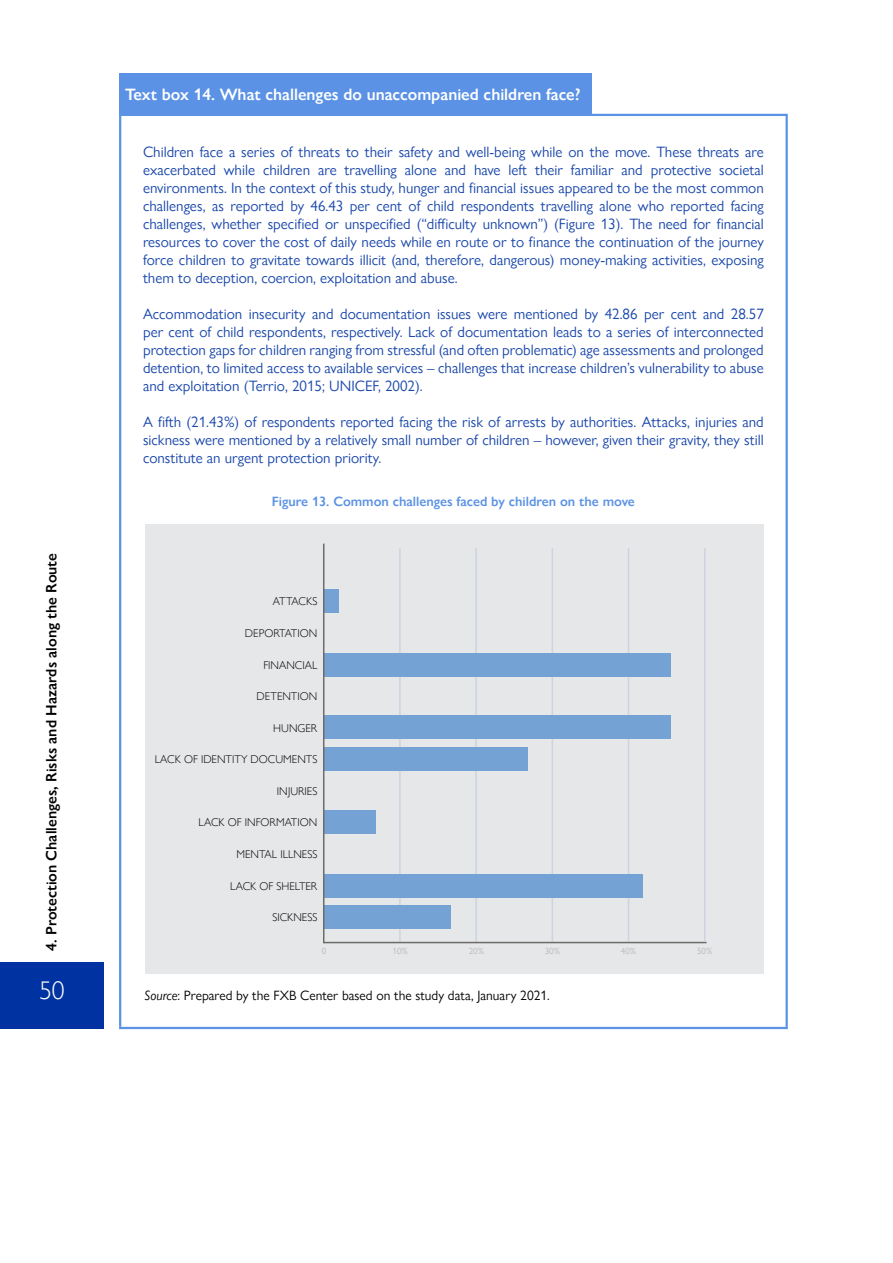
<style>
.page{position:relative;width:893px;height:1263px;background:#fff}
.page>*{position:absolute;margin:0;border:0;box-sizing:border-box;transform-origin:0 0}
.t1{font:300 25.5px "Gill Sans Nova";color:#fff}
.Text_Box_Title_2{font:600 16.5px "Gill Sans Nova";color:#fff}
.Text_box{font:15px/18px "Gill Sans Nova";color:#1a47aa;text-align:justify}
.t2{font:600 15px "Gill Sans Nova";color:#000}
.source_notes_text_bo{font:13.5px "Gill Sans Nova";color:#000}
.Figure_Title{font:600 13.5px "Gill Sans Nova";color:#5b92e5}
.chart_label_1_bar_la{font:300 11.25px "Gill Sans Nova";color:#000}
.chart_label_little_g{font:9px "Gill Sans Nova";color:#bbbaba}
.s1{font-style:italic}
</style>
<div class="page">
<div style="left:0;top:963px;width:104px;height:66px;background:#0033a1"></div>
<hr style="left:119px;top:116px;width:2px;height:911px;background:#5b92e5">
<hr style="left:785px;top:116px;width:3px;height:911px;background:#5b92e5">
<hr style="left:119px;top:1027px;width:669px;height:2px;background:#5b92e5">
<hr style="left:119px;top:114px;width:669px;height:2px;background:#5b92e5">
<div style="left:119px;top:73px;width:472px;height:42px;background:#5b92e5"></div>
<div style="left:145px;top:525px;width:618px;height:449px;background:#e6e7e9"></div>
<hr style="left:628px;top:548px;width:1px;height:394px;background:#cdd3df">
<hr style="left:399px;top:548px;width:2px;height:394px;background:#cdd3df">
<hr style="left:475px;top:548px;width:2px;height:394px;background:#cdd3df">
<hr style="left:552px;top:548px;width:1px;height:394px;background:#cdd3df">
<hr style="left:324px;top:942px;width:383px;height:1px;background:#6c6b69">
<div style="left:324px;top:905px;width:127px;height:24px;background:#74a2d4"></div>
<div style="left:324px;top:874px;width:318px;height:23px;background:#74a2d4"></div>
<svg style="left:324px;top:811px;width:51px;height:23px"></svg>
<div style="left:324px;top:748px;width:203px;height:23px;background:#74a2d4"></div>
<div style="left:324px;top:716px;width:347px;height:23px;background:#74a2d4"></div>
<div style="left:324px;top:653px;width:347px;height:23px;background:#74a2d4"></div>
<svg style="left:324px;top:572px;width:158px;height:41px;background:#dee2e7"></svg>
<hr style="left:704px;top:548px;width:1px;height:394px;background:#cdd3df">
<hr style="left:323px;top:544px;width:1px;height:399px;background:#6c6b69">
<p class="t2" style="left:42px;top:951px;width:399px;rotate:-90deg">4. Protection Challenges, Risks and Hazards along the Route</p>
<h1 class="t1" style="left:39px;top:975px;width:27px">50</h1>
<p class="Text_Box_Title_2" style="left:125px;top:84px;width:457px">Text box 14. What challenges do unaccompanied children face?</p>
<p class="Text_box" style="left:143px;top:143px;width:622px">Children face a series of threats to their safety and well-being while on the move. These threats are exacerbated while children are travelling alone and have left their familiar and protective societal environments. In the context of this study, hunger and financial issues appeared to be the most common challenges, as reported by 46.43 per cent of child respondents travelling alone who reported facing challenges, whether specified or unspecified (“difficulty unknown”) (Figure 13). The need for financial resources to cover the cost of daily needs while en route or to finance the continuation of the journey force children to gravitate towards illicit (and, therefore, dangerous) money-making activities, exposing them to deception, coercion, exploitation and abuse.</p>
<p class="Text_box" style="left:143px;top:305px;width:622px">Accommodation insecurity and documentation issues were mentioned by 42.86 per cent and 28.57 per cent of child respondents, respectively. Lack of documentation leads to a series of interconnected protection gaps for children ranging from stressful (and often problematic) age assessments and prolonged detention, to limited access to available services – challenges that increase children’s vulnerability to abuse and exploitation (Terrio, 2015; UNICEF, 2002).</p>
<p class="Text_box" style="left:143px;top:413px;width:622px">A fifth (21.43%) of respondents reported facing the risk of arrests by authorities. Attacks, injuries and sickness were mentioned by a relatively small number of children – however, given their gravity, they still constitute an urgent protection priority.</p>
<p class="Figure_Title" style="left:272px;top:493px;width:364px">Figure 13. Common challenges faced by children on the move</p>
<p class="chart_label_1_bar_la" style="left:273px;top:595px;width:46px">ATTACKS</p>
<p class="chart_label_1_bar_la" style="left:245px;top:626px;width:74px">DEPORTATION</p>
<p class="chart_label_1_bar_la" style="left:263px;top:658px;width:55px">FINANCIAL</p>
<p class="chart_label_1_bar_la" style="left:257px;top:689px;width:62px">DETENTION</p>
<p class="chart_label_1_bar_la" style="left:273px;top:721px;width:46px">HUNGER</p>
<p class="chart_label_1_bar_la" style="left:155px;top:752px;width:164px">LACK OF IDENTITY DOCUMENTS</p>
<p class="chart_label_1_bar_la" style="left:277px;top:784px;width:42px">INJURIES</p>
<p class="chart_label_1_bar_la" style="left:199px;top:816px;width:120px">LACK OF INFORMATION</p>
<p class="chart_label_1_bar_la" style="left:237px;top:847px;width:82px">MENTAL ILLNESS</p>
<p class="chart_label_1_bar_la" style="left:230px;top:879px;width:89px">LACK OF SHELTER</p>
<p class="chart_label_1_bar_la" style="left:272px;top:910px;width:46px">SICKNESS</p>
<p class="chart_label_little_g" style="left:322px;top:945px;width:6px">0</p>
<p class="chart_label_little_g" style="left:392px;top:945px;width:17px">10%</p>
<p class="chart_label_little_g" style="left:469px;top:945px;width:17px">20%</p>
<p class="chart_label_little_g" style="left:545px;top:945px;width:17px">30%</p>
<p class="chart_label_little_g" style="left:621px;top:945px;width:17px">40%</p>
<p class="chart_label_little_g" style="left:697px;top:945px;width:17px">50%</p>
<p class="source_notes_text_bo" style="left:145px;top:987px;width:407px"><span class="s1">Source</span>: Prepared by the FXB Center based on the study data, January 2021.</p>
</div>
